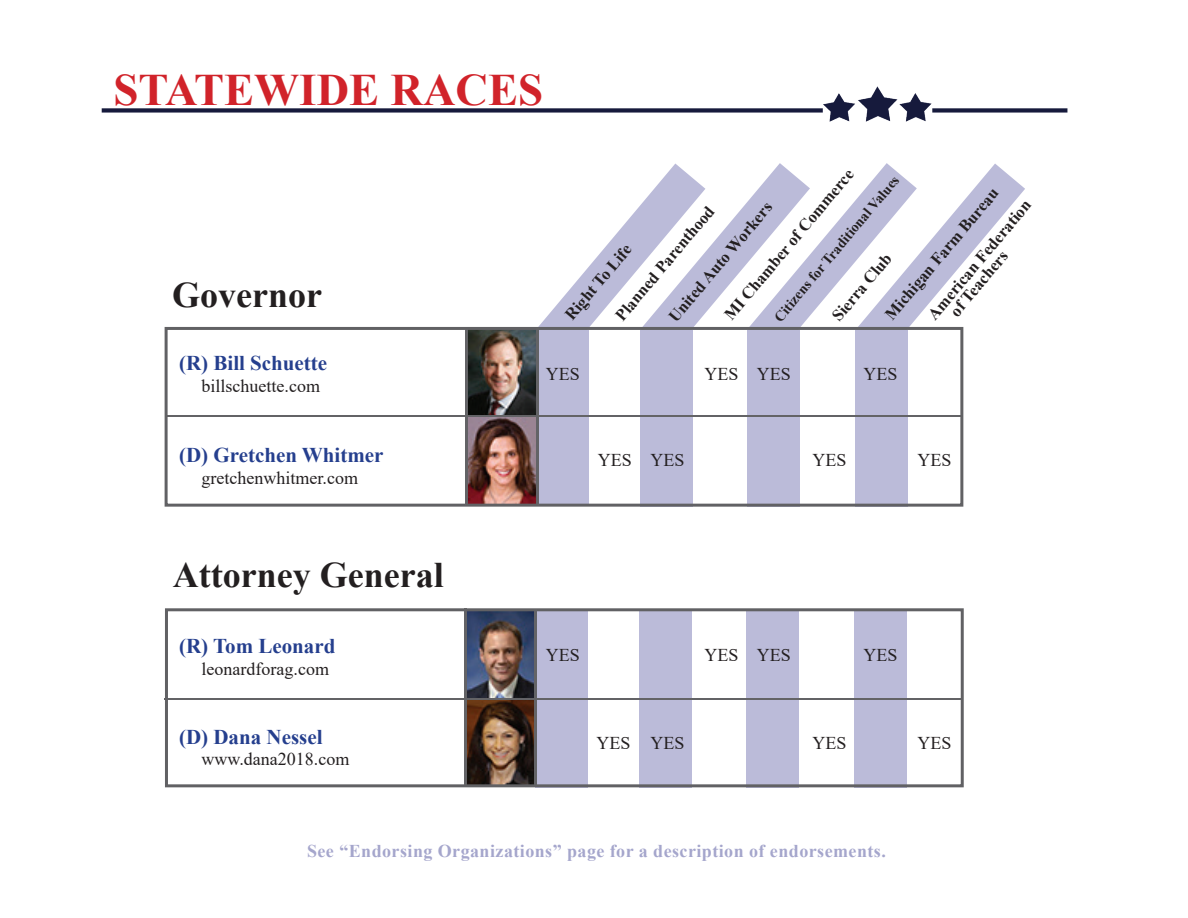
<style>
.page{position:relative;width:1188px;height:918px;background:#fff}
.page>*{position:absolute;margin:0;border:0;box-sizing:border-box;transform-origin:0 0}
.t1{font:700 45px "Times New Roman";color:#d1232a}
.t2{font:700 36px "Times New Roman";color:#231f20}
.t3{font:700 21px "Times New Roman";color:#253f8e}
.t4{font:18px "Times New Roman";color:#231f20}
.t5{font:700 18px "Times New Roman";letter-spacing:.025em;color:#a5a6cc}
.t6{font:700 16.5px/15px "Times New Roman";color:#231f20}
.t7{font:700 14.25px "Times New Roman";color:#231f20}
</style>
<div class="page">
<img style="left:468px;top:331px;width:68px;height:172px">
<div style="left:746px;top:611px;width:52px;height:176px;background:#bbbbd9"></div>
<div style="left:640px;top:611px;width:52px;height:176px;background:#bbbbd9"></div>
<div style="left:536px;top:611px;width:52px;height:176px;background:#bbbbd9"></div>
<div style="left:855px;top:611px;width:52px;height:176px;background:#bbbbd9"></div>
<img style="left:101px;top:86px;width:967px;height:36px">
<img style="left:466px;top:612px;width:69px;height:171px">
<div style="left:748px;top:330px;width:52px;height:176px;background:#bbbbd9"></div>
<div style="left:641px;top:330px;width:52px;height:176px;background:#bbbbd9"></div>
<div style="left:537px;top:330px;width:52px;height:174px;background:#bbbbd9"></div>
<div style="left:856px;top:330px;width:52px;height:177px;background:#bbbbd9"></div>
<svg style="left:538px;top:163px;width:487px;height:192px"></svg>
<hr style="left:165px;top:415px;width:796px;height:2px;background:#636366">
<hr style="left:165px;top:698px;width:798px;height:2px;background:#636366">
<div style="left:165px;top:608px;width:799px;height:179px;border:3px solid #616164"></div>
<div style="left:165px;top:327px;width:798px;height:180px;border:3px solid #616164"></div>
<hr style="left:536px;top:328px;width:3px;height:177px;background:#636366">
<hr style="left:465px;top:329px;width:3px;height:177px;background:#636366">
<hr style="left:535px;top:609px;width:2px;height:177px;background:#636366">
<hr style="left:464px;top:609px;width:2px;height:176px;background:#636366">
<h1 class="t1" style="left:113px;top:58px;width:431px">STATEWIDE RACES</h1>
<h2 class="t2" style="left:172px;top:269px;width:151px">Governor</h2>
<p class="t6" style="left:721px;top:313px;width:193px;rotate:-50deg">MI Chamber of Commerce</p>
<p class="t7" style="left:769px;top:313px;width:187px;rotate:-50deg">Citizens for Traditional Values</p>
<p class="t6" style="left:882px;top:312px;width:168px;rotate:-50deg">Michigan Farm Bureau</p>
<p class="t6" style="left:936px;top:299px;width:136px;text-indent:-16px;rotate:-50deg">American Federation of Teachers</p>
<p class="t6" style="left:666px;top:315px;width:152px;rotate:-50deg">United Auto Workers</p>
<p class="t6" style="left:613px;top:313px;width:146px;rotate:-50deg">Planned Parenthood</p>
<p class="t6" style="left:562px;top:313px;width:95px;rotate:-50deg">Right To Life</p>
<p class="t6" style="left:829px;top:313px;width:84px;rotate:-50deg">Sierra Club</p>
<p class="t3" style="left:179px;top:348px;width:150px">(R) Bill Schuette</p>
<p class="t4" style="left:202px;top:373px;width:120px">billschuette.com</p>
<p class="t3" style="left:179px;top:440px;width:206px">(D) Gretchen Whitmer</p>
<p class="t4" style="left:202px;top:465px;width:158px">gretchenwhitmer.com</p>
<h2 class="t2" style="left:173px;top:549px;width:272px">Attorney General</h2>
<p class="t3" style="left:179px;top:631px;width:158px">(R) Tom Leonard</p>
<p class="t4" style="left:202px;top:656px;width:129px">leonardforag.com</p>
<p class="t3" style="left:179px;top:722px;width:145px">(D) Dana Nessel</p>
<p class="t4" style="left:202px;top:747px;width:149px">www.dana2018.com</p>
<p class="t4" style="left:546px;top:362px;width:36px">YES</p>
<p class="t4" style="left:704px;top:362px;width:88px">YES YES</p>
<p class="t4" style="left:863px;top:362px;width:36px">YES</p>
<p class="t4" style="left:598px;top:447px;width:88px">YES YES</p>
<p class="t4" style="left:812px;top:447px;width:36px">YES</p>
<p class="t4" style="left:917px;top:447px;width:36px">YES</p>
<p class="t4" style="left:546px;top:643px;width:36px">YES</p>
<p class="t4" style="left:704px;top:643px;width:88px">YES YES</p>
<p class="t4" style="left:863px;top:643px;width:36px">YES</p>
<p class="t4" style="left:596px;top:730px;width:90px">YES YES</p>
<p class="t4" style="left:812px;top:730px;width:36px">YES</p>
<p class="t4" style="left:917px;top:730px;width:36px">YES</p>
<p class="t5" style="left:307px;top:838px;width:580px">See “Endorsing Organizations” page for a description of endorsements.</p>
</div>
